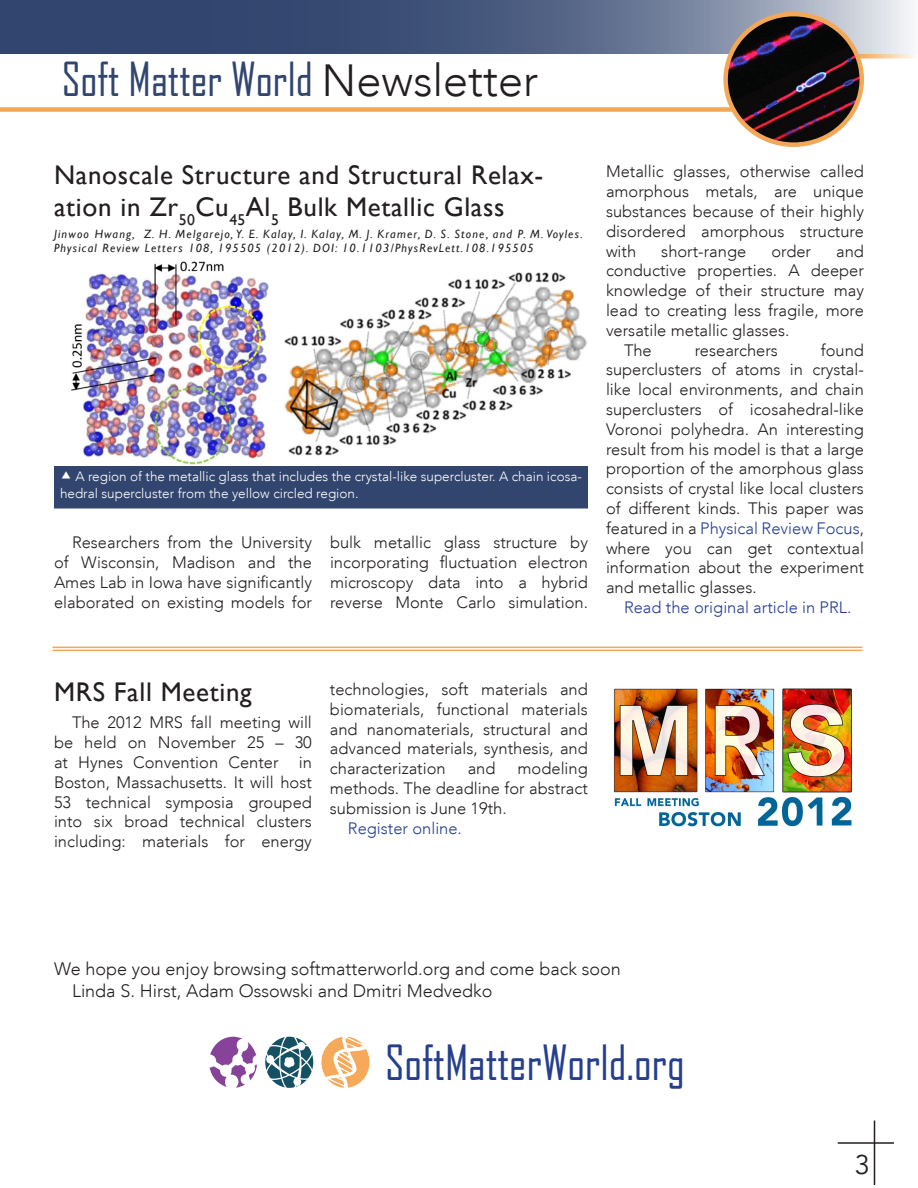
<style>
.page{position:relative;width:918px;height:1188px;background:#fff}
.page>*{position:absolute;margin:0;border:0;box-sizing:border-box;transform-origin:0 0}
.ArticleText{font:46.5px "Agency FB";color:#253f8e}
.t1{font:45px "Agency FB";color:#31456e}
.ArticleHeading{font:27px/32.4px "Gill Sans";letter-spacing:.025em;color:#231f20}
.t2{font:27px "Avenir LT";color:#231f20}
.ArticleText-2{font:300 18px "Avenir LT";color:#231f20}
.ArticleText-3{font:300 16.5px/19.8px "Avenir LT";color:#231f20;text-align:justify}
.ArticleText-4{font:300 16.5px "Avenir LT";color:#253f8e}
.t3{font:300 13.5px/16.2px "Avenir LT";color:#fff}
.t4{font:italic 12px/14.4px "Gill Sans";letter-spacing:.1em;color:#231f20}
.s1{font-family:"Avenir LT";font-weight:300;color:#231f20}
.s2{color:#253f8e}
</style>
<div class="page">
<hr style="left:52px;top:650px;width:810px;height:1px;background:#f2a857">
<hr style="left:52px;top:647px;width:810px;height:1px;background:#f2a857">
<img style="left:613px;top:688px;width:239px;height:139px">
<div style="left:57px;top:468px;width:528px;height:38px;background:#31456e"></div>
<div style="left:54px;top:465px;width:534px;height:43px;border:6px solid #31456e"></div>
<img style="left:54px;top:261px;width:534px;height:205px">
<svg style="left:210px;top:1037px;width:47px;height:51px"></svg>
<svg style="left:265px;top:1037px;width:48px;height:51px"></svg>
<svg style="left:321px;top:1037px;width:48px;height:51px"></svg>
<svg style="left:0;top:0;width:911px;height:54px;background:#526285"></svg>
<img style="left:725px;top:14px;width:137px;height:133px">
<div style="left:723px;top:12px;width:141px;height:135px;border:4px solid #f2a857;border-radius:50%"></div>
<div style="left:0;top:107px;width:732px;height:5px;background:#f2a857"></div>
<svg style="left:858px;top:54px;width:57px;height:4px"></svg>
<hr style="left:838px;top:1142px;width:56px;height:2px;background:#231f20">
<hr style="left:874px;top:1120px;width:1px;height:65px;background:#231f20">
<p class="t1" style="left:62px;top:51px;width:478px">Soft Matter World <span class="s1">Newsletter</span></p>
<p class="ArticleHeading" style="left:54px;top:159px;width:491px">Nanoscale Structure and Structural Relax&shy;ation in Zr<sub>50</sub>Cu<sub>45</sub>Al<sub>5</sub> Bulk Metallic Glass</p>
<p class="t4" style="left:54px;top:227px;width:530px">Jinwoo Hwang, Z. H. Melgarejo, Y. E. Kalay, I. Kalay, M. J. Kramer, D. S. Stone, and P. M. Voyles.<br>Physical Review Letters 108, 195505 (2012). DOI: 10.1103/PhysRevLett.108.195505</p>
<p class="t3" style="left:60px;top:469px;width:523px;text-indent:15px">A region of the metallic glass that includes the crystal-like supercluster. A chain icosa&shy;hedral supercluster from the yellow circled region.</p>
<p class="ArticleText-3" style="left:54px;top:533px;width:259px;text-indent:18px">Researchers from the University of Wisconsin, Madison and the Ames Lab in Iowa have significantly elaborated on existing models for</p>
<p class="ArticleText-3" style="left:330px;top:533px;width:260px">bulk metallic glass structure by incorporating fluctuation electron microscopy data into a hybrid reverse Monte Carlo simulation.</p>
<p class="ArticleText-3" style="left:606px;top:162px;width:260px">Metallic glasses, otherwise called amorphous metals, are unique substances because of their highly disordered amorphous structure with</p>
<p class="ArticleText-3" style="left:606px;top:241px;width:259px;text-indent:230px">and conductive properties. A deeper knowledge of their structure may lead to creating less fragile, more versatile metallic glasses.</p>
<p class="ArticleText-3" style="left:624px;top:340px;width:29px">The</p>
<p class="ArticleText-3" style="left:695px;top:340px;width:85px">researchers</p>
<p class="ArticleText-3" style="left:661px;top:241px;width:86px">short-range</p>
<p class="ArticleText-3" style="left:771px;top:241px;width:41px">order</p>
<p class="ArticleText-3" style="left:606px;top:340px;width:260px;text-indent:215px">found superclusters of atoms in crystal&shy;like local environments, and chain superclusters of icosahedral-like Voronoi polyhedra. An interesting result from his model is that a large proportion of the amorphous glass consists of crystal like local clusters of different kinds. This paper was featured in a <span class="s2">Physical Review Focus</span>, where you can get contextual information about the experiment and metallic glasses.</p>
<p class="ArticleText-4" style="left:624px;top:598px;width:229px">Read the original article in PRL.</p>
<p class="ArticleHeading" style="left:54px;top:676px;width:199px">MRS Fall Meeting</p>
<p class="ArticleText-3" style="left:54px;top:713px;width:259px;text-indent:18px">The 2012 MRS fall meeting will be held on November 25 – 30 at Hynes Convention Center in Boston, Massachusetts. It will host 53 technical symposia grouped into six broad technical clusters including: materials for energy</p>
<p class="ArticleText-3" style="left:330px;top:679px;width:259px">technologies, soft materials and biomaterials, functional materials and nanomaterials, structural and advanced materials, synthesis, and characterization</p>
<p class="ArticleText-3" style="left:330px;top:759px;width:259px;text-indent:188px">modeling methods. The deadline for abstract submission is June 19th.</p>
<p class="ArticleText-4" style="left:348px;top:818px;width:116px">Register online.</p>
<p class="ArticleText-3" style="left:468px;top:759px;width:29px">and</p>
<p class="ArticleText-2" style="left:54px;top:958px;width:568px">We hope you enjoy browsing softmatterworld.org and come back soon</p>
<p class="ArticleText-2" style="left:72px;top:980px;width:422px">Linda S. Hirst, Adam Ossowski and Dmitri Medvedko</p>
<p class="ArticleText" style="left:385px;top:1034px;width:301px">SoftMatterWorld.org</p>
<p class="t2" style="left:855px;top:1149px;width:17px">3</p>
</div>
